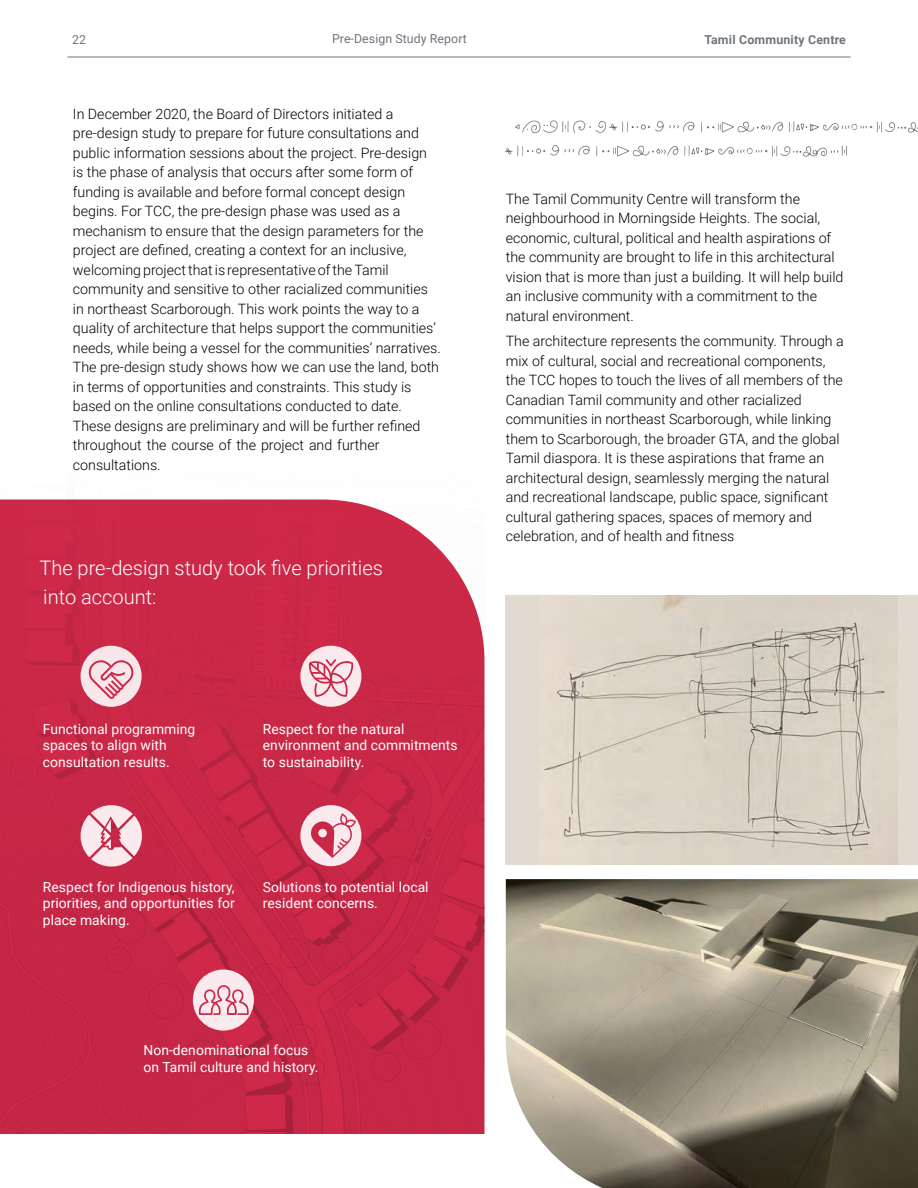
<style>
.page{position:relative;width:918px;height:1188px;background:#fff}
.page>*{position:absolute;margin:0;border:0;box-sizing:border-box;transform-origin:0 0}
.t1{font:300 20.1px/29.2px "Roboto";color:#fff}
.t2{font:300 14.25px/19.5px "Roboto";color:#000}
.t3{font:13.8px/16.5px "Roboto";letter-spacing:.005em;color:#fff}
.t4{font:12.3px "Roboto";letter-spacing:.005em;color:#6f757c}
.t5{font:700 12.3px "Roboto";letter-spacing:.015em;color:#6f757c}
</style>
<div class="page">
<hr style="left:68px;top:57px;width:782px;height:1px;background:#6f757c">
<svg style="left:0;top:500px;width:484px;height:634px;background:#c92b4a"></svg>
<svg style="left:81px;top:646px;width:61px;height:61px;background:#e8a7b4"></svg>
<svg style="left:300px;top:646px;width:61px;height:61px;background:#e9a5b2"></svg>
<svg style="left:193px;top:970px;width:61px;height:61px;background:#ebabb7"></svg>
<svg style="left:78px;top:802px;width:67px;height:67px;background:#e290a0"></svg>
<svg style="left:300px;top:805px;width:61px;height:61px;background:#e69cab"></svg>
<div style="left:506px;top:595px;width:412px;height:269px;background:#e2d9d0"></div>
<img style="left:544px;top:595px;width:354px;height:269px">
<img style="left:506px;top:879px;width:412px;height:309px">
<img style="left:515px;top:120px;width:403px;height:14px">
<img style="left:506px;top:145px;width:341px;height:12px">
<p class="t4" style="left:72px;top:31px;width:16px">22</p>
<p class="t4" style="left:332px;top:30px;width:136px">Pre-Design Study Report</p>
<p class="t5" style="left:704px;top:31px;width:143px">Tamil Community Centre</p>
<p class="t2" style="left:73px;top:103px;width:369px">In December 2020, the Board of Directors initiated a pre-design study to prepare for future consultations and public information sessions about the project. Pre-design is the phase of analysis that occurs after some form of funding is available and before formal concept design begins. For TCC, the pre-design phase was used as a mechanism to ensure that the design parameters for the project are defined, creating a context for an inclusive, welcoming project that is representative of the Tamil community and sensitive to other racialized communities in northeast Scarborough. This work points the way to a quality of architecture that helps support the communities’ needs, while being a vessel for the communities’ narratives.<br>The pre-design study shows how we can use the land, both in terms of opportunities and constraints. This study is based on the online consultations conducted to date.<br>These designs are preliminary and will be further refined throughout the course of the project and further consultations.</p>
<h1 class="t1" style="left:39px;top:552px;width:345px">The pre-design study took five priorities into account:</h1>
<p class="t3" style="left:43px;top:720px;width:154px">Functional programming spaces to align with consultation results.</p>
<p class="t3" style="left:263px;top:720px;width:196px">Respect for the natural environment and commitments to sustainability.</p>
<p class="t3" style="left:43px;top:878px;width:193px;text-align:justify">Respect for Indigenous history, priorities, and opportunities for place making.</p>
<p class="t3" style="left:263px;top:878px;width:167px">Solutions to potential local resident concerns.</p>
<p class="t3" style="left:143px;top:1041px;width:177px">Non-denominational focus on Tamil culture and history.</p>
<p class="t2" style="left:506px;top:188px;width:339px">The Tamil Community Centre will transform the neighbourhood in Morningside Heights. The social, economic, cultural, political and health aspirations of the community are brought to life in this architectural vision that is more than just a building. It will help build an inclusive community with a commitment to the natural environment.</p>
<p class="t2" style="left:506px;top:331px;width:340px">The architecture represents the community. Through a mix of cultural, social and recreational components, the TCC hopes to touch the lives of all members of the Canadian Tamil community and other racialized communities in northeast Scarborough, while linking them to Scarborough, the broader GTA, and the global Tamil diaspora. It is these aspirations that frame an architectural design, seamlessly merging the natural and recreational landscape, public space, significant cultural gathering spaces, spaces of memory and celebration, and of health and fitness</p>
</div>
